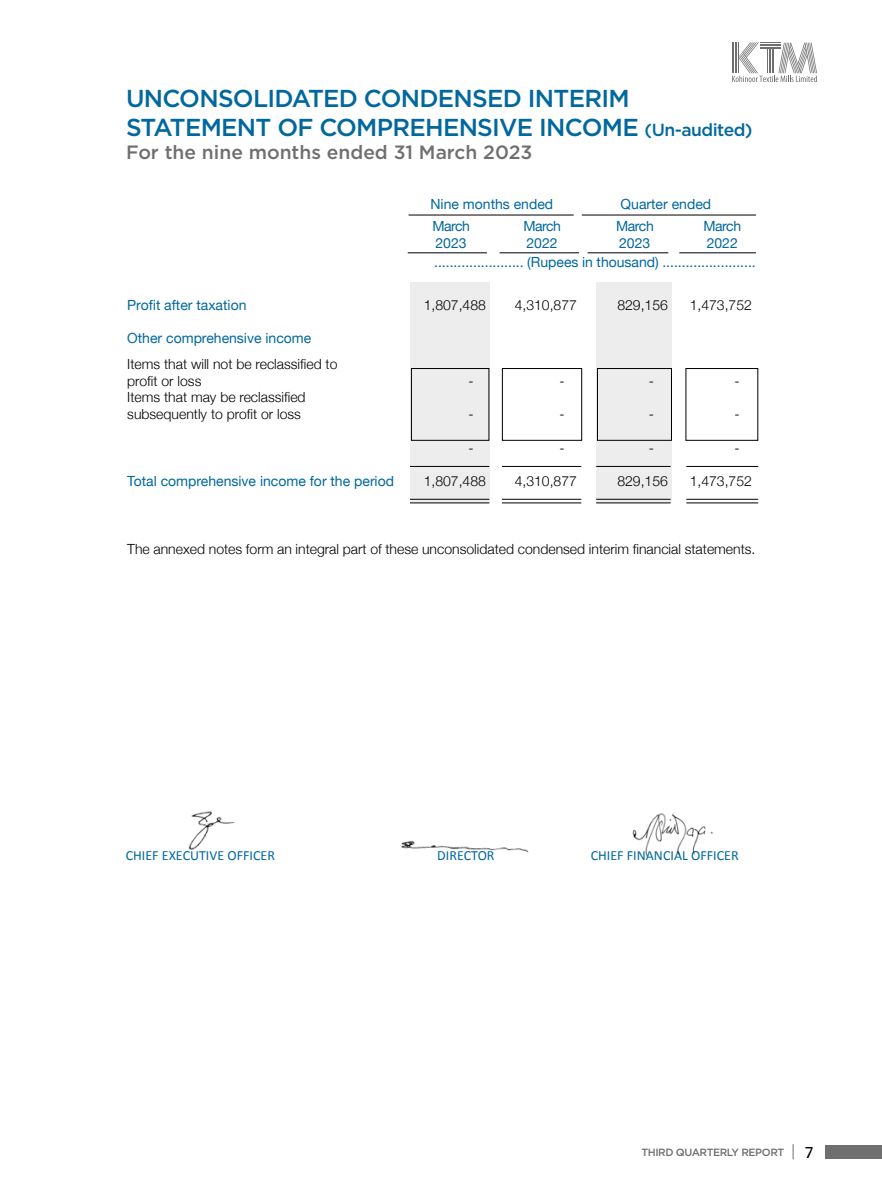
<style>
.page{position:relative;width:882px;height:1197px;background:#fff}
.page>*{position:absolute;margin:0;border:0;box-sizing:border-box;transform-origin:0 0}
.t1{font:500 24.5px/29.4px "Gotham";letter-spacing:-.03em;color:#00689e}
.t2{font:500 19.25px "Gotham";color:#706f6f}
.t3{font:15.75px "Stag Sans";color:#000}
.t4{font:300 14px/16.8px "Helvetica Neue";color:#000}
.t5{font:14px/19.2px "Helvetica Neue";color:#00689e}
.t6{font:14px "Calibri";color:#00689e}
.t7{font:500 10.5px "Gotham";letter-spacing:-.04em;color:#706f6f}
.s1{font-size:17.5px}
</style>
<div class="page">
<svg style="left:732px;top:42px;width:85px;height:40px"></svg>
<div style="left:825px;top:1145px;width:57px;height:14px;background:#706f6f"></div>
<svg style="left:793px;top:1144px;width:1px;height:15px"></svg>
<img style="left:401px;top:840px;width:128px;height:13px">
<img style="left:189px;top:811px;width:46px;height:39px">
<img style="left:632px;top:813px;width:81px;height:44px">
<div style="left:410px;top:283px;width:80px;height:220px;background:#ededed"></div>
<div style="left:596px;top:283px;width:76px;height:220px;background:#ededed"></div>
<hr style="left:686px;top:466px;width:72px;height:1px;background:#000">
<hr style="left:596px;top:466px;width:75px;height:1px;background:#000">
<hr style="left:502px;top:466px;width:79px;height:1px;background:#000">
<hr style="left:410px;top:466px;width:79px;height:1px;background:#000">
<hr style="left:686px;top:499px;width:72px;height:1px;background:#000">
<hr style="left:596px;top:499px;width:75px;height:1px;background:#000">
<hr style="left:502px;top:499px;width:79px;height:1px;background:#000">
<hr style="left:410px;top:499px;width:79px;height:1px;background:#000">
<hr style="left:686px;top:502px;width:72px;height:1px;background:#000">
<hr style="left:596px;top:502px;width:75px;height:1px;background:#000">
<hr style="left:502px;top:502px;width:79px;height:1px;background:#000">
<hr style="left:410px;top:502px;width:79px;height:1px;background:#000">
<div style="left:685px;top:368px;width:73px;height:73px;border:1px solid #000"></div>
<div style="left:597px;top:368px;width:75px;height:73px;border:1px solid #000"></div>
<div style="left:502px;top:368px;width:80px;height:73px;border:1px solid #000"></div>
<div style="left:411px;top:368px;width:78px;height:73px;border:1px solid #000"></div>
<hr style="left:409px;top:215px;width:165px;height:1px;background:#000">
<hr style="left:582px;top:215px;width:174px;height:1px;background:#000">
<hr style="left:679px;top:252px;width:77px;height:1px;background:#000">
<hr style="left:588px;top:252px;width:80px;height:1px;background:#000">
<hr style="left:500px;top:252px;width:79px;height:1px;background:#000">
<hr style="left:408px;top:252px;width:79px;height:1px;background:#000">
<h1 class="t1" style="left:126px;top:83px;width:628px">UNCONSOLIDATED CONDENSED INTERIM<br>STATEMENT OF COMPREHENSIVE INCOME <span class="s1">(Un-audited)</span></h1>
<h2 class="t2" style="left:126px;top:140px;width:408px">For the nine months ended 31 March 2023</h2>
<p class="t5" style="left:431px;top:194px;width:124px">Nine months ended</p>
<p class="t5" style="left:621px;top:194px;width:92px">Quarter ended</p>
<p class="t5" style="left:432px;top:217px;width:39px">March</p>
<p class="t5" style="left:523px;top:217px;width:39px">March</p>
<p class="t5" style="left:616px;top:217px;width:39px">March</p>
<p class="t5" style="left:703px;top:217px;width:39px">March</p>
<p class="t5" style="left:435px;top:233px;width:33px">2023</p>
<p class="t5" style="left:526px;top:233px;width:33px">2022</p>
<p class="t5" style="left:619px;top:233px;width:33px">2023</p>
<p class="t5" style="left:434px;top:233px;width:323px;text-indent:272px">2022 ....................... (Rupees in thousand) ........................</p>
<p class="t5" style="left:127px;top:295px;width:121px">Profit after taxation</p>
<p class="t4" style="left:424px;top:296px;width:64px">1,807,488</p>
<p class="t4" style="left:515px;top:296px;width:64px">4,310,877</p>
<p class="t4" style="left:617px;top:296px;width:52px">829,156</p>
<p class="t4" style="left:690px;top:296px;width:64px">1,473,752</p>
<p class="t5" style="left:127px;top:329px;width:186px">Other comprehensive income</p>
<p class="t4" style="left:127px;top:355px;width:212px">Items that will not be reclassified to profit or loss</p>
<p class="t4" style="left:469px;top:372px;width:7px">-</p>
<p class="t4" style="left:560px;top:372px;width:7px">-</p>
<p class="t4" style="left:649px;top:372px;width:7px">-</p>
<p class="t4" style="left:735px;top:372px;width:7px">-</p>
<p class="t4" style="left:127px;top:389px;width:180px">Items that may be reclassified subsequently to profit or loss</p>
<p class="t4" style="left:469px;top:406px;width:7px">-</p>
<p class="t4" style="left:560px;top:406px;width:7px">-</p>
<p class="t4" style="left:649px;top:406px;width:7px">-</p>
<p class="t4" style="left:735px;top:406px;width:7px">-</p>
<p class="t4" style="left:469px;top:439px;width:7px">-</p>
<p class="t4" style="left:560px;top:439px;width:7px">-</p>
<p class="t4" style="left:649px;top:439px;width:7px">-</p>
<p class="t4" style="left:735px;top:439px;width:7px">-</p>
<p class="t5" style="left:127px;top:472px;width:268px">Total comprehensive income for the period</p>
<p class="t4" style="left:424px;top:473px;width:64px">1,807,488</p>
<p class="t4" style="left:515px;top:473px;width:64px">4,310,877</p>
<p class="t4" style="left:617px;top:473px;width:52px">829,156</p>
<p class="t4" style="left:690px;top:473px;width:64px">1,473,752</p>
<p class="t4" style="left:127px;top:540px;width:630px">The annexed notes form an integral part of these unconsolidated condensed interim financial statements.</p>
<p class="t6" style="left:126px;top:847px;width:151px">CHIEF EXECUTIVE OFFICER</p>
<p class="t6" style="left:437px;top:847px;width:59px">DIRECTOR</p>
<p class="t6" style="left:591px;top:847px;width:149px">CHIEF FINANCIAL OFFICER</p>
<p class="t7" style="left:641px;top:1145px;width:144px">THIRD QUARTERLY REPORT</p>
<p class="t3" style="left:805px;top:1144px;width:10px">7</p>
</div>
